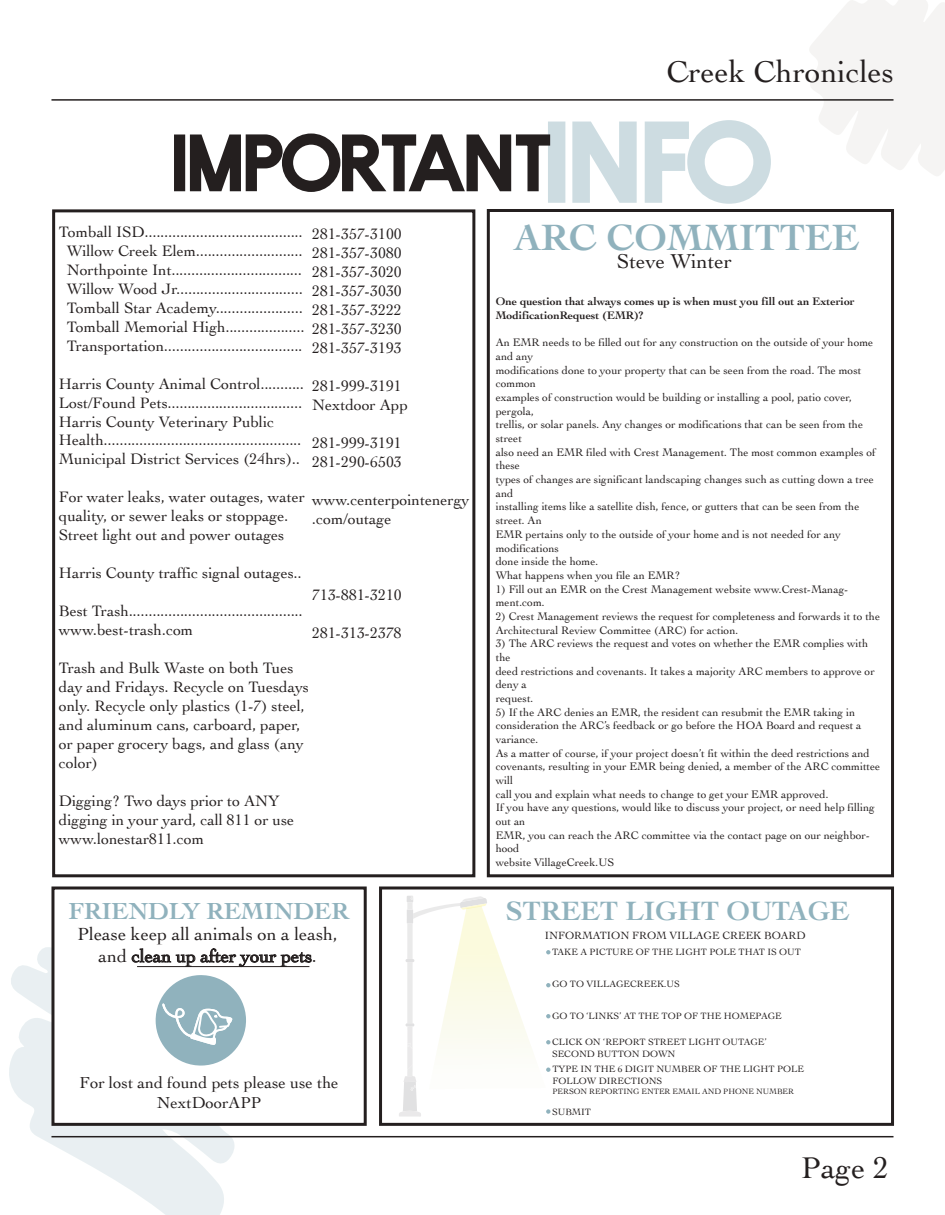
<style>
.page{position:relative;width:945px;height:1215px;background:#fff}
.page>*{position:absolute;margin:0;border:0;box-sizing:border-box;transform-origin:0 0}
.t1{font:77.1px "Brooklyn";letter-spacing:-.02em;color:#241f1f}
.t2{font:700 38.4px "Cochin";color:#90b2bd}
.t3{font:31.5px "Cochin";color:#241f1f}
.t4{font:700 27.75px "Cochin";color:#90b2bd}
.t5{font:700 24.3px "Cochin";color:#90b2bd}
.t6{font:21px "Cochin";color:#241f1f}
.t7{font:18.45px/22.2px "Cochin";color:#241f1f;text-align:center}
.t8{font:16.65px/20px "Cochin";color:#241f1f;text-align:center}
.t9{font:15.75px/18.9px "Cochin";color:#241f1f}
.t10{font:11.4px/13.6px "Cochin";color:#241f1f}
.t11{font:700 11.4px/13.6px "Cochin";color:#241f1f}
.t12{font:10.95px "Cochin";color:#241f1f}
.t13{font:9.6px/11.6px "Cochin";color:#241f1f}
.t14{font:8.1px "Cochin";color:#241f1f}
.s1{font-size:108px;color:#90b2bd}
</style>
<div class="page">
<svg style="left:9px;top:947px;width:250px;height:268px"></svg>
<div style="left:51px;top:887px;width:316px;height:239px;background:#fff;border:3px solid #241f1f"></div>
<svg style="left:809px;top:0;width:136px;height:176px"></svg>
<hr style="left:51px;top:1136px;width:843px;height:1px;background:#241f1f">
<hr style="left:51px;top:99px;width:843px;height:2px;background:#241f1f">
<svg style="left:572px;top:120px;width:199px;height:84px"></svg>
<div style="left:174px;top:135px;width:11px;height:56px;border:3px solid #241f1f"></div>
<svg style="left:189px;top:132px;width:363px;height:61px"></svg>
<svg style="left:155px;top:975px;width:91px;height:91px"></svg>
<svg style="left:132px;top:948px;width:180px;height:19px"></svg>
<div style="left:487px;top:209px;width:407px;height:668px;border:3px solid #241f1f"></div>
<div style="left:52px;top:209px;width:423px;height:668px;background:#fff;border:3px solid #241f1f"></div>
<div style="left:379px;top:887px;width:515px;height:239px;background:#fff;border:3px solid #241f1f"></div>
<svg style="left:399px;top:896px;width:152px;height:221px"></svg>
<hr style="left:137px;top:966px;width:172px;height:1px;background:#241f1f">
<h3 class="t3" style="left:666px;top:50px;width:229px">Creek Chronicles</h3>
<h1 class="t1" style="left:172px;top:128px;width:603px">IMPORTANT<span class="s1">INFO</span></h1>
<p class="t9" style="left:59px;top:222px;width:247px;text-align:center">Tomball ISD........................................<br>Willow Creek Elem...........................<br>Northpointe Int.................................<br>Willow Wood Jr................................<br>Tomball Star Academy......................<br>Tomball Memorial High....................<br>Transportation...................................</p>
<p class="t9" style="left:59px;top:373px;width:247px">Harris County Animal Control...........<br>Lost/Found Pets..................................<br>Harris County Veterinary Public Health..................................................<br>Municipal District Services (24hrs)..</p>
<h3 class="t9" style="left:59px;top:487px;width:248px">For water leaks, water outages, water quality, or sewer leaks or stoppage.<br>Street light out and power outages</h3>
<h3 class="t9" style="left:59px;top:563px;width:244px">Harris County traffic signal outages..</h3>
<h3 class="t9" style="left:59px;top:601px;width:245px">Best Trash............................................ www.best-trash.com</h3>
<h3 class="t9" style="left:59px;top:658px;width:252px">Trash and Bulk Waste on both Tues day and Fridays. Recycle on Tuesdays only. Recycle only plastics (1-7) steel, and aluminum cans, carboard, paper, or paper grocery bags, and glass (any color)</h3>
<h3 class="t9" style="left:59px;top:791px;width:237px">Digging? Two days prior to ANY digging in your yard, call 811 or use www.lonestar811.com</h3>
<h3 class="t9" style="left:312px;top:224px;width:91px;text-align:justify">281-357-3100<br>281-357-3080<br>281-357-3020<br>281-357-3030<br>281-357-3222<br>281-357-3230<br>281-357-3193</h3>
<h3 class="t9" style="left:312px;top:376px;width:97px">281-999-3191<br>Nextdoor App</h3>
<h3 class="t9" style="left:312px;top:433px;width:91px">281-999-3191<br>281-290-6503</h3>
<h3 class="t9" style="left:312px;top:490px;width:159px">www.centerpointenergy .com/outage</h3>
<h3 class="t9" style="left:312px;top:584px;width:91px">713-881-3210</h3>
<h3 class="t9" style="left:312px;top:622px;width:91px">281-313-2378</h3>
<h3 class="t5" style="left:68px;top:895px;width:282px">FRIENDLY REMINDER</h3>
<h3 class="t7" style="left:78px;top:922px;width:262px">Please keep all animals on a leash, and clean up after your pets.</h3>
<h3 class="t8" style="left:80px;top:1072px;width:261px">For lost and found pets please use the<br>NextDoorAPP</h3>
<h2 class="t2" style="left:514px;top:211px;width:346px">ARC COMMITTEE</h2>
<h3 class="t6" style="left:617px;top:247px;width:116px">Steve Winter</h3>
<p class="t11" style="left:496px;top:294px;width:361px">One question that always comes up is when must you fill out an Exterior<br>ModificationRequest (EMR)?</p>
<p class="t10" style="left:496px;top:335px;width:382px">An EMR needs to be filled out for any construction on the outside of your home and any<br>modifications done to your property that can be seen from the road. The most common<br>examples of construction would be building or installing a pool, patio cover, pergola,<br>trellis, or solar panels. Any changes or modifications that can be seen from the street<br>also need an EMR filed with Crest Management. The most common examples of these<br>types of changes are significant landscaping changes such as cutting down a tree and<br>installing items like a satellite dish, fence, or gutters that can be seen from the street. An<br>EMR pertains only to the outside of your home and is not needed for any modifications<br>done inside the home.<br>What happens when you file an EMR?</p>
<p class="t10" style="left:496px;top:582px;width:354px">1) Fill out an EMR on the Crest Management website www.Crest-Manag&shy;ment.com.</p>
<p class="t10" style="left:496px;top:609px;width:386px">2) Crest Management reviews the request for completeness and forwards it to the<br>Architectural Review Committee (ARC) for action.</p>
<p class="t10" style="left:496px;top:636px;width:381px">3) The ARC reviews the request and votes on whether the EMR complies with the<br>deed restrictions and covenants. It takes a majority ARC members to approve or deny a<br>request.</p>
<p class="t10" style="left:496px;top:705px;width:386px">5) If the ARC denies an EMR, the resident can resubmit the EMR taking in consideration the ARC’s feedback or go before the HOA Board and request a variance.<br>As a matter of course, if your project doesn’t fit within the deed restrictions and covenants, resulting in your EMR being denied, a member of the ARC committee will<br>call you and explain what needs to change to get your EMR approved.<br>If you have any questions, would like to discuss your project, or need help filling out an<br>EMR, you can reach the ARC committee via the contact page on our neighbor&shy;hood<br>website VillageCreek.US</p>
<h3 class="t4" style="left:506px;top:892px;width:345px">STREET LIGHT OUTAGE</h3>
<p class="t12" style="left:545px;top:928px;width:262px">INFORMATION FROM VILLAGE CREEK BOARD</p>
<p class="t13" style="left:552px;top:946px;width:251px">TAKE A PICTURE OF THE LIGHT POLE THAT IS OUT</p>
<p class="t13" style="left:552px;top:978px;width:129px">GO TO VILLAGECREEK.US</p>
<p class="t13" style="left:552px;top:1010px;width:231px">GO TO ‘LINKS’ AT THE TOP OF THE HOMEPAGE</p>
<p class="t13" style="left:552px;top:1036px;width:216px">CLICK ON ‘REPORT STREET LIGHT OUTAGE’<br>SECOND BUTTON DOWN</p>
<p class="t13" style="left:552px;top:1063px;width:253px">TYPE IN THE 6 DIGIT NUMBER OF THE LIGHT POLE<br>FOLLOW DIRECTIONS</p>
<p class="t14" style="left:552px;top:1086px;width:243px">PERSON REPORTING ENTER EMAIL AND PHONE NUMBER</p>
<p class="t13" style="left:552px;top:1105px;width:41px">SUBMIT</p>
<h3 class="t3" style="left:801px;top:1147px;width:89px">Page 2</h3>
</div>
